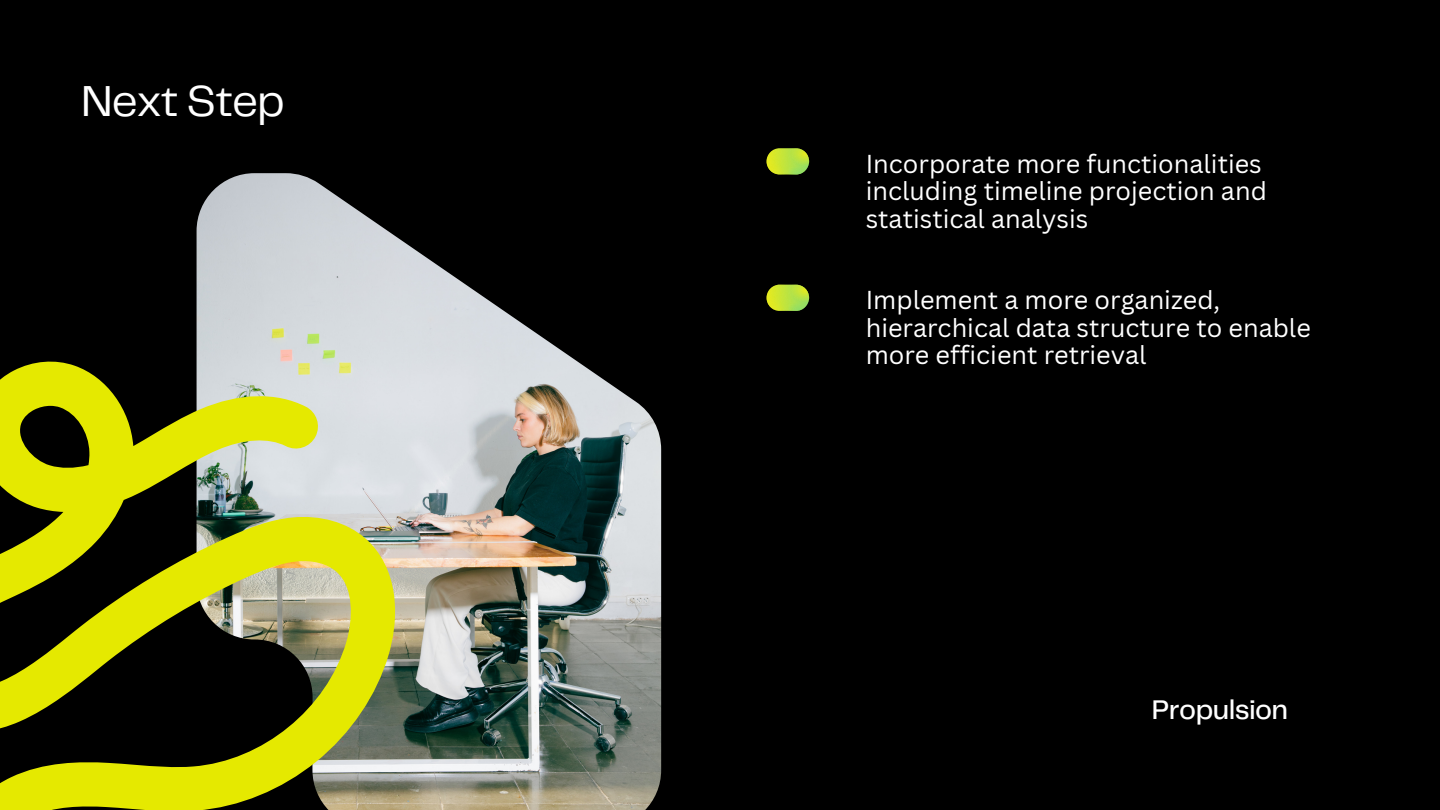
<style>
.page{position:relative;width:1440px;height:810px;background:#000}
.page>*{position:absolute;margin:0;border:0;box-sizing:border-box;transform-origin:0 0}
.t1{font:45px "Telegraf";letter-spacing:-.02em;color:#fff}
.t2{font:500 28px "Telegraf";letter-spacing:-.02em;color:#fff}
.t3{font:25.2px/27.5px "Canva Sans";color:#fff}
</style>
<div class="page">
<svg style="left:767px;top:285px;width:42px;height:26px"></svg>
<svg style="left:767px;top:148px;width:42px;height:26px"></svg>
<img style="left:197px;top:173px;width:464px;height:637px">
<svg style="left:0;top:359px;width:397px;height:451px"></svg>
<p class="t1" style="left:81px;top:82px;width:205px">Next Step</p>
<p class="t3" style="left:866px;top:149px;width:403px">Incorporate more functionalities including timeline projection and statistical analysis</p>
<p class="t3" style="left:866px;top:286px;width:447px">Implement a more organized, hierarchical data structure to enable more efficient retrieval</p>
<p class="t2" style="left:1152px;top:698px;width:138px">Propulsion</p>
</div>
